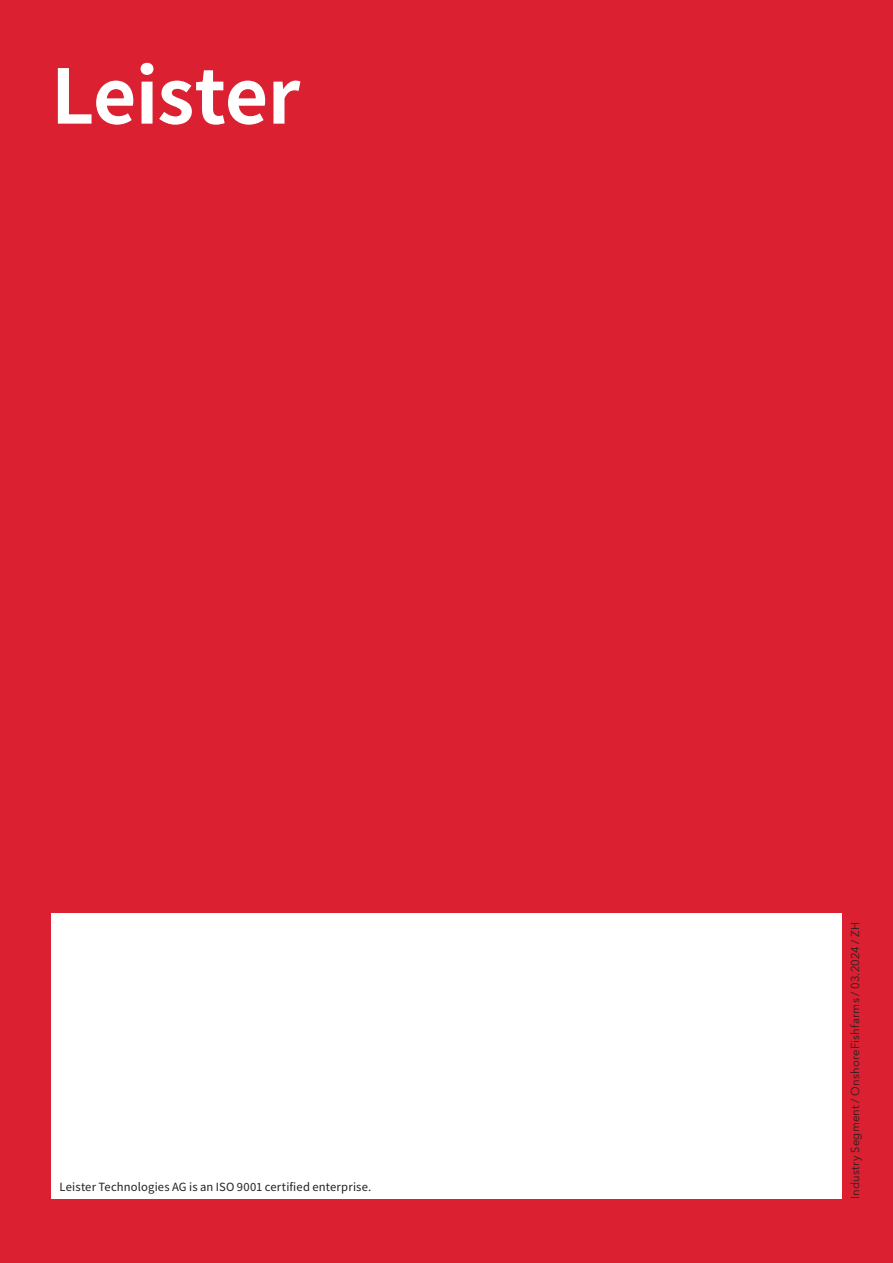
<style>
.page{position:relative;width:893px;height:1263px;background:#da2031}
.page>*{position:absolute;margin:0;border:0;box-sizing:border-box;transform-origin:0 0}
.H1_Haupttitel{font:700 75px "Noto Sans SC";letter-spacing:-.015em;color:#fff}
.Bildlegende{font:11.25px "Noto Sans SC";letter-spacing:.015em;color:#231f20}
.Bildlegende-2{font:11.25px "Avenir Next World";letter-spacing:.02em;color:#231f20}
</style>
<div class="page">
<div style="left:51px;top:913px;width:791px;height:286px;background:#fff"></div>
<p class="H1_Haupttitel" style="left:51px;top:54px;width:251px">Leister</p>
<p class="Bildlegende" style="left:60px;top:1180px;width:313px">Leister Technologies AG is an ISO 9001 certified enterprise.</p>
<p class="Bildlegende-2" style="left:846px;top:1199px;width:279px;rotate:-90deg">Industry Segment / OnshoreFishfarms / 03.2024 / ZH</p>
</div>
